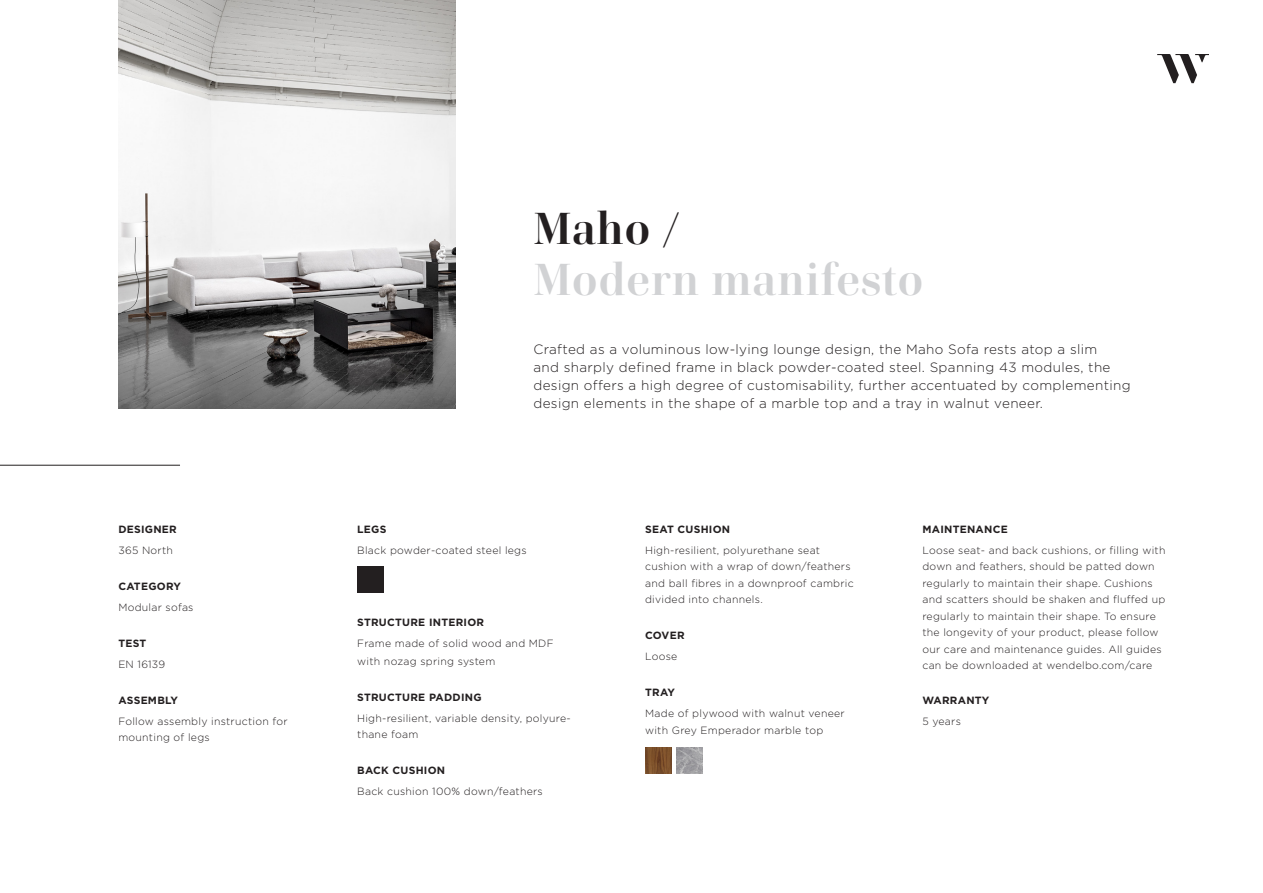
<style>
.page{position:relative;width:1263px;height:893px;background:#fff}
.page>*{position:absolute;margin:0;border:0;box-sizing:border-box;transform-origin:0 0}
.t1{font:700 45px "Cardillac";letter-spacing:.025em;color:#d1d2d4}
.t2{font:700 45px "Cardillac";color:#231f20}
.t3{font:300 13.5px/18px "Gotham";letter-spacing:.025em;color:#231f20}
.t4{font:300 10.5px/16.5px "Gotham";letter-spacing:.025em;color:#231f20}
.t5{font:700 10.5px "Gotham";letter-spacing:.025em;color:#231f20}
</style>
<div class="page">
<svg style="left:1157px;top:54px;width:52px;height:29px"></svg>
<img style="left:118px;top:0;width:338px;height:408px">
<hr style="left:0;top:465px;width:180px;height:1px;background:#231f20">
<div style="left:357px;top:567px;width:27px;height:26px;background:#231f20"></div>
<img style="left:645px;top:747px;width:26px;height:27px">
<img style="left:676px;top:747px;width:26px;height:27px">
<p class="t5" style="left:118px;top:523px;width:60px">DESIGNER</p>
<p class="t4" style="left:118px;top:542px;width:56px">365 North</p>
<p class="t5" style="left:118px;top:580px;width:64px">CATEGORY</p>
<p class="t4" style="left:118px;top:599px;width:77px">Modular sofas</p>
<p class="t5" style="left:118px;top:637px;width:29px">TEST</p>
<p class="t4" style="left:118px;top:656px;width:48px">EN 16139</p>
<p class="t5" style="left:118px;top:694px;width:61px">ASSEMBLY</p>
<p class="t4" style="left:118px;top:713px;width:171px">Follow assembly instruction for mounting of legs</p>
<h1 class="t2" style="left:533px;top:200px;width:148px">Maho /</h1>
<h1 class="t1" style="left:533px;top:251px;width:391px">Modern manifesto</h1>
<p class="t3" style="left:533px;top:340px;width:599px">Crafted as a voluminous low-lying lounge design, the Maho Sofa rests atop a slim<br>and sharply defined frame in black powder-coated steel. Spanning 43 modules, the design offers a high degree of customisability, further accentuated by complementing design elements in the shape of a marble top and a tray in walnut veneer.</p>
<p class="t5" style="left:357px;top:523px;width:31px">LEGS</p>
<p class="t4" style="left:357px;top:542px;width:171px">Black powder-coated steel legs</p>
<p class="t5" style="left:357px;top:616px;width:128px">STRUCTURE INTERIOR</p>
<p class="t4" style="left:357px;top:634px;width:198px;line-height:18px">Frame made of solid wood and MDF with nozag spring system</p>
<p class="t5" style="left:357px;top:691px;width:126px">STRUCTURE PADDING</p>
<p class="t4" style="left:357px;top:710px;width:215px">High-resilient, variable density, polyure&shy;thane foam</p>
<p class="t5" style="left:357px;top:764px;width:89px">BACK CUSHION</p>
<p class="t4" style="left:357px;top:783px;width:187px">Back cushion 100% down/feathers</p>
<p class="t5" style="left:645px;top:523px;width:87px">SEAT CUSHION</p>
<p class="t4" style="left:645px;top:542px;width:210px">High-resilient, polyurethane seat cushion with a wrap of down/feathers and ball fibres in a downproof cambric divided into channels.</p>
<p class="t5" style="left:645px;top:629px;width:41px">COVER</p>
<p class="t4" style="left:645px;top:648px;width:34px">Loose</p>
<p class="t5" style="left:645px;top:686px;width:31px">TRAY</p>
<p class="t4" style="left:645px;top:705px;width:201px">Made of plywood with walnut veneer with Grey Emperador marble top</p>
<p class="t5" style="left:922px;top:523px;width:87px">MAINTENANCE</p>
<p class="t4" style="left:922px;top:542px;width:245px">Loose seat- and back cushions, or filling with down and feathers, should be patted down regularly to maintain their shape. Cushions and scatters should be shaken and fluffed up regularly to maintain their shape. To ensure the longevity of your product, please follow our care and maintenance guides. All guides can be downloaded at wendelbo.com/care</p>
<p class="t5" style="left:922px;top:694px;width:69px">WARRANTY</p>
<p class="t4" style="left:922px;top:713px;width:40px">5 years</p>
</div>
